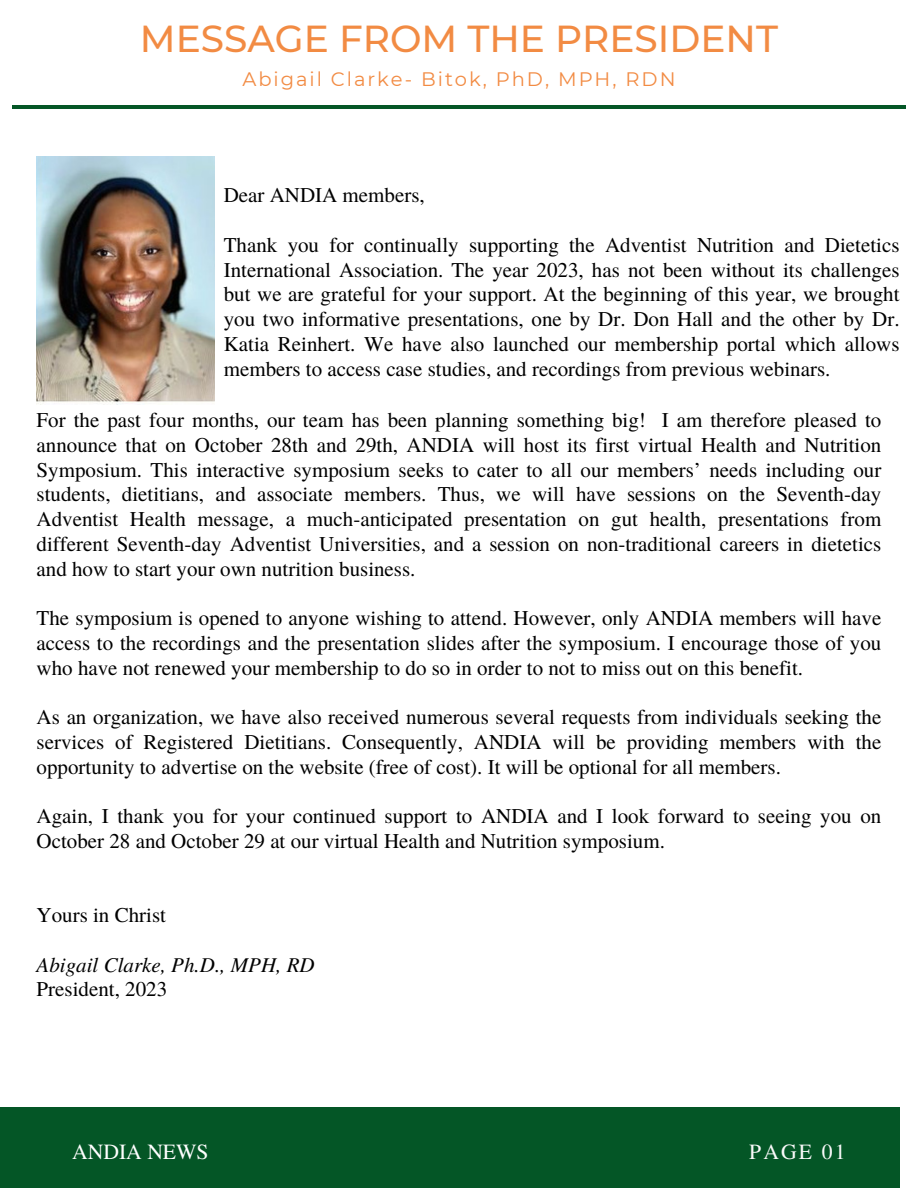
<style>
.page{position:relative;width:918px;height:1188px;background:#fff}
.page>*{position:absolute;margin:0;border:0;box-sizing:border-box;transform-origin:0 0}
.t1{font:500 37.5px "Montserrat";color:#f28b43}
.t2{font:21.6px "Te X Gyre Termes";color:#fff}
.t3{font:21.6px "Te X Gyre Termes";letter-spacing:.1em;color:#fafafa}
.t4{font:21px/24.8px "Te X Gyre Termes";color:#000;text-align:justify}
.t5{font:italic 21px "Te X Gyre Termes";color:#000}
.t6{font:19.5px "Montserrat";letter-spacing:.1em;color:#f28b43}
</style>
<div class="page">
<img style="left:37px;top:157px;width:177px;height:247px">
<hr style="left:13px;top:106px;width:893px;height:3px;background:#045626">
<div style="left:0;top:1107px;width:900px;height:81px;background:#045626"></div>
<p class="t1" style="left:140px;top:15px;width:640px">MESSAGE FROM THE PRESIDENT</p>
<p class="t6" style="left:242px;top:67px;width:435px">Abigail Clarke- Bitok, PhD, MPH, RDN</p>
<p class="t4" style="left:224px;top:182px;width:203px">Dear ANDIA members,</p>
<p class="t4" style="left:224px;top:231px;width:677px">Thank you for continually supporting the Adventist Nutrition and Dietetics International Association. The year 2023, has not been without its challenges but we are grateful for your support. At the beginning of this year, we brought you two informative presentations, one by Dr. Don Hall and the other by Dr.<br>Katia Reinhert. We have also launched our membership portal which allows members to access case studies, and recordings from previous webinars.</p>
<p class="t4" style="left:37px;top:407px;width:846px">For the past four months, our team has been planning something big! I am therefore pleased to announce that on October 28th and 29th, ANDIA will host its first virtual Health and Nutrition Symposium. This interactive symposium seeks to cater to all our members’ needs including our students, dietitians, and associate members. Thus, we will have sessions on the Seventh-day Adventist Health message, a much-anticipated presentation on gut health, presentations from different Seventh-day Adventist Universities, and a session on non-traditional careers in dietetics and how to start your own nutrition business.</p>
<p class="t4" style="left:37px;top:605px;width:846px">The symposium is opened to anyone wishing to attend. However, only ANDIA members will have access to the recordings and the presentation slides after the symposium. I encourage those of you who have not renewed your membership to do so in order to not to miss out on this benefit.</p>
<p class="t4" style="left:37px;top:704px;width:846px">As an organization, we have also received numerous several requests from individuals seeking the services of Registered Dietitians. Consequently, ANDIA will be providing members with the opportunity to advertise on the website (free of cost). It will be optional for all members.</p>
<p class="t4" style="left:37px;top:803px;width:846px">Again, I thank you for your continued support to ANDIA and I look forward to seeing you on<br>October 28 and October 29 at our virtual Health and Nutrition symposium.</p>
<p class="t4" style="left:37px;top:902px;width:131px">Yours in Christ</p>
<p class="t5" style="left:37px;top:949px;width:280px">Abigail Clarke, Ph.D., MPH, RD</p>
<p class="t4" style="left:37px;top:976px;width:132px">President, 2023</p>
<p class="t2" style="left:72px;top:1137px;width:138px">ANDIA NEWS</p>
<p class="t3" style="left:749px;top:1136px;width:98px">PAGE 01</p>
</div>
